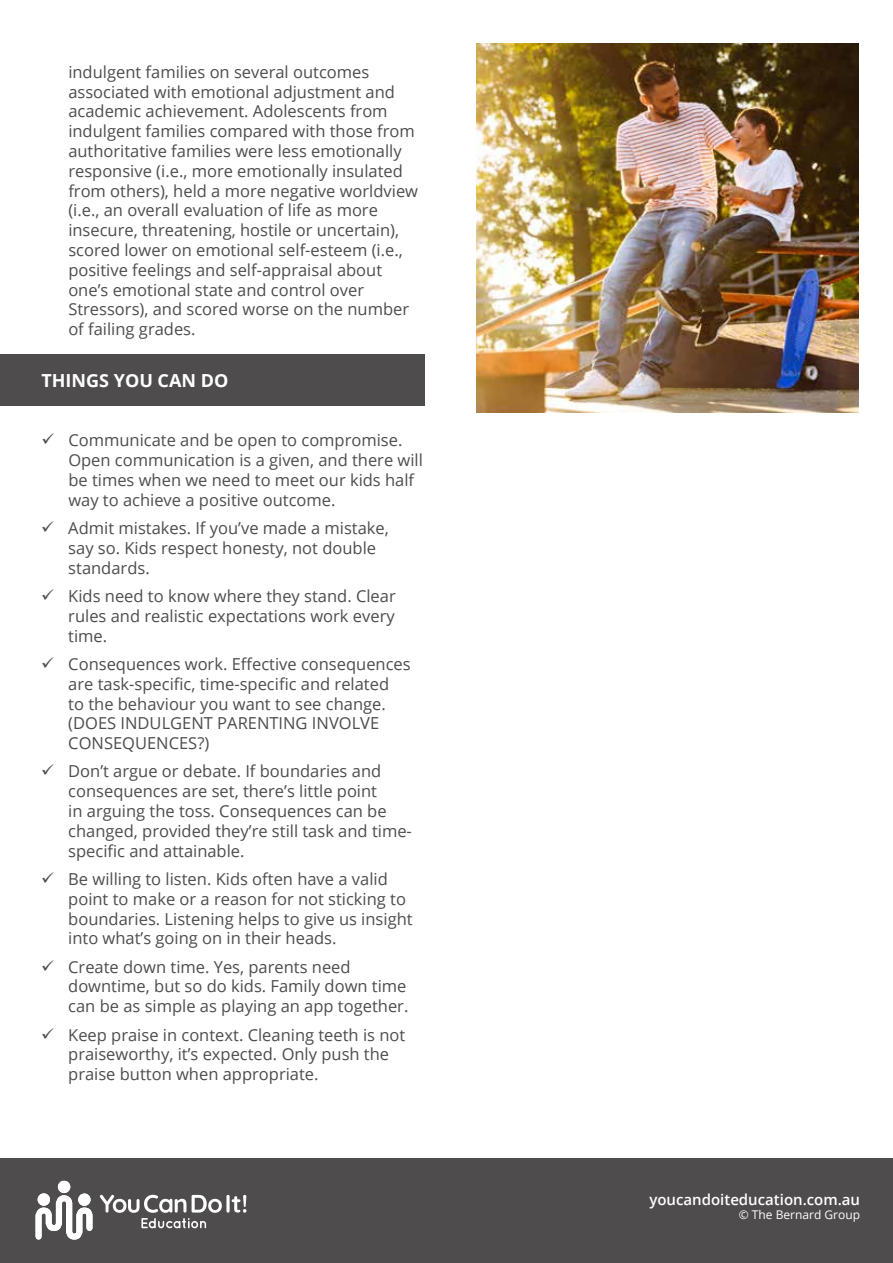
<style>
.page{position:relative;width:893px;height:1263px;background:#fff}
.page>*{position:absolute;margin:0;border:0;box-sizing:border-box;transform-origin:0 0}
.t1{font:700 18px "Open Sans";color:#fff}
.t2{font:16.5px/19.8px "Open Sans";color:#4e4c4d}
.t3{font:600 15px "Open Sans";color:#fff}
.t4{font:12px "Open Sans";color:#fff}
</style>
<div class="page">
<div style="left:0;top:354px;width:424px;height:52px;background:#4e4c4d"></div>
<div style="left:0;top:1159px;width:893px;height:104px;background:#4e4c4d"></div>
<svg style="left:36px;top:1181px;width:57px;height:58px"></svg>
<svg style="left:100px;top:1195px;width:146px;height:33px"></svg>
<img style="left:476px;top:44px;width:383px;height:368px">
<p class="t2" style="left:68px;top:62px;width:351px">indulgent families on several outcomes associated with emotional adjustment and academic achievement. Adolescents from indulgent families compared with those from authoritative families were less emotionally responsive (i.e., more emotionally insulated from others), held a more negative worldview (i.e., an overall evaluation of life as more insecure, threatening, hostile or uncertain), scored lower on emotional self-esteem (i.e., positive feelings and self-appraisal about one’s emotional state and control over Stressors), and scored worse on the number of failing grades.</p>
<p class="t1" style="left:41px;top:368px;width:189px">THINGS YOU CAN DO</p>
<p class="t2" style="left:68px;top:430px;width:356px;text-indent:-27px">✓ Communicate and be open to compromise.<br>Open communication is a given, and there will be times when we need to meet our kids half way to achieve a positive outcome.</p>
<p class="t2" style="left:68px;top:518px;width:322px;text-indent:-27px">✓ Admit mistakes. If you’ve made a mistake, say so. Kids respect honesty, not double standards.</p>
<p class="t2" style="left:68px;top:586px;width:329px;text-align:justify;text-indent:-27px">✓ Kids need to know where they stand. Clear rules and realistic expectations work every time.</p>
<p class="t2" style="left:68px;top:654px;width:344px;text-indent:-27px">✓ Consequences work. Effective consequences are task-specific, time-specific and related<br>to the behaviour you want to see change. (DOES INDULGENT PARENTING INVOLVE CONSEQUENCES?)</p>
<p class="t2" style="left:68px;top:761px;width:345px;text-indent:-27px">✓ Don’t argue or debate. If boundaries and consequences are set, there’s little point<br>in arguing the toss. Consequences can be changed, provided they’re still task and time&shy;specific and attainable.</p>
<p class="t2" style="left:68px;top:869px;width:346px;text-indent:-27px">✓ Be willing to listen. Kids often have a valid point to make or a reason for not sticking to boundaries. Listening helps to give us insight into what’s going on in their heads.</p>
<p class="t2" style="left:68px;top:956px;width:342px;text-indent:-27px">✓ Create down time. Yes, parents need downtime, but so do kids. Family down time can be as simple as playing an app together.</p>
<p class="t2" style="left:68px;top:1024px;width:339px;text-indent:-27px">✓ Keep praise in context. Cleaning teeth is not praiseworthy, it’s expected. Only push the praise button when appropriate.</p>
<p class="t3" style="left:649px;top:1189px;width:212px">youcandoiteducation.com.au</p>
<p class="t4" style="left:739px;top:1207px;width:123px">© The Bernard Group</p>
</div>
